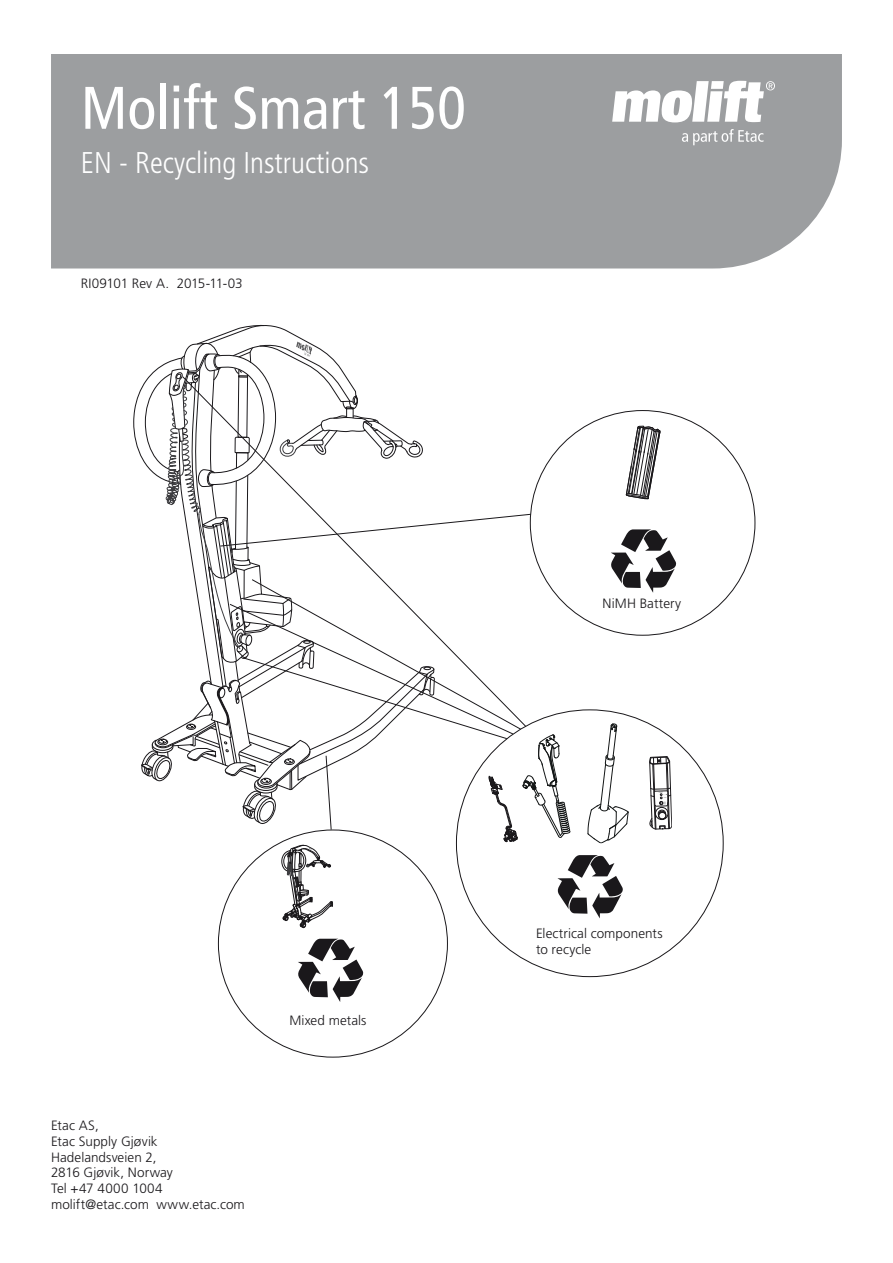
<style>
.page{position:relative;width:893px;height:1263px;background:#fff}
.page>*{position:absolute;margin:0;border:0;box-sizing:border-box;transform-origin:0 0}
.t1{font:condensed 60px "Frutiger LT Pro";color:#fff}
.t2{font:300 condensed 30px "Frutiger LT Pro";color:#fff}
.Body_text{font:300 13.5px/15.8px "Frutiger LT Pro";letter-spacing:.005em;color:#1a181b}
.Body_text-2{font:300 13.5px "Frutiger LT Pro";letter-spacing:-.015em;color:#1a181b}
.Body_text-3{font:300 13.5px "Frutiger LT Pro";letter-spacing:.025em;color:#1a181b}
</style>
<div class="page">
<div style="left:51px;top:54px;width:791px;height:214px;background:#9c9ea0"></div>
<svg style="left:682px;top:129px;width:81px;height:16px"></svg>
<svg style="left:612px;top:81px;width:163px;height:41px"></svg>
<svg style="left:134px;top:324px;width:552px;height:683px"></svg>
<p class="t1" style="left:81px;top:73px;width:387px">Molift Smart 150</p>
<p class="t2" style="left:81px;top:146px;width:290px">EN - Recycling Instructions</p>
<p class="Body_text-2" style="left:81px;top:275px;width:163px">RI09101 Rev A. 2015-11-03</p>
<p class="Body_text" style="left:603px;top:595px;width:80px">NiMH Battery</p>
<p class="Body_text" style="left:51px;top:1118px;width:49px">Etac AS,</p>
<p class="Body_text" style="left:51px;top:1133px;width:108px">Etac Supply Gjøvik</p>
<p class="Body_text" style="left:51px;top:1149px;width:123px">Hadelandsveien 2,<br>2816 Gjøvik, Norway</p>
<p class="Body_text-3" style="left:51px;top:1181px;width:113px">Tel +47 4000 1004</p>
<p class="Body_text" style="left:51px;top:1196px;width:195px">molift@etac.com www.etac.com</p>
<p class="Body_text" style="left:289px;top:1012px;width:79px">Mixed metals</p>
<p class="Body_text" style="left:536px;top:926px;width:128px">Electrical components to recycle</p>
</div>
